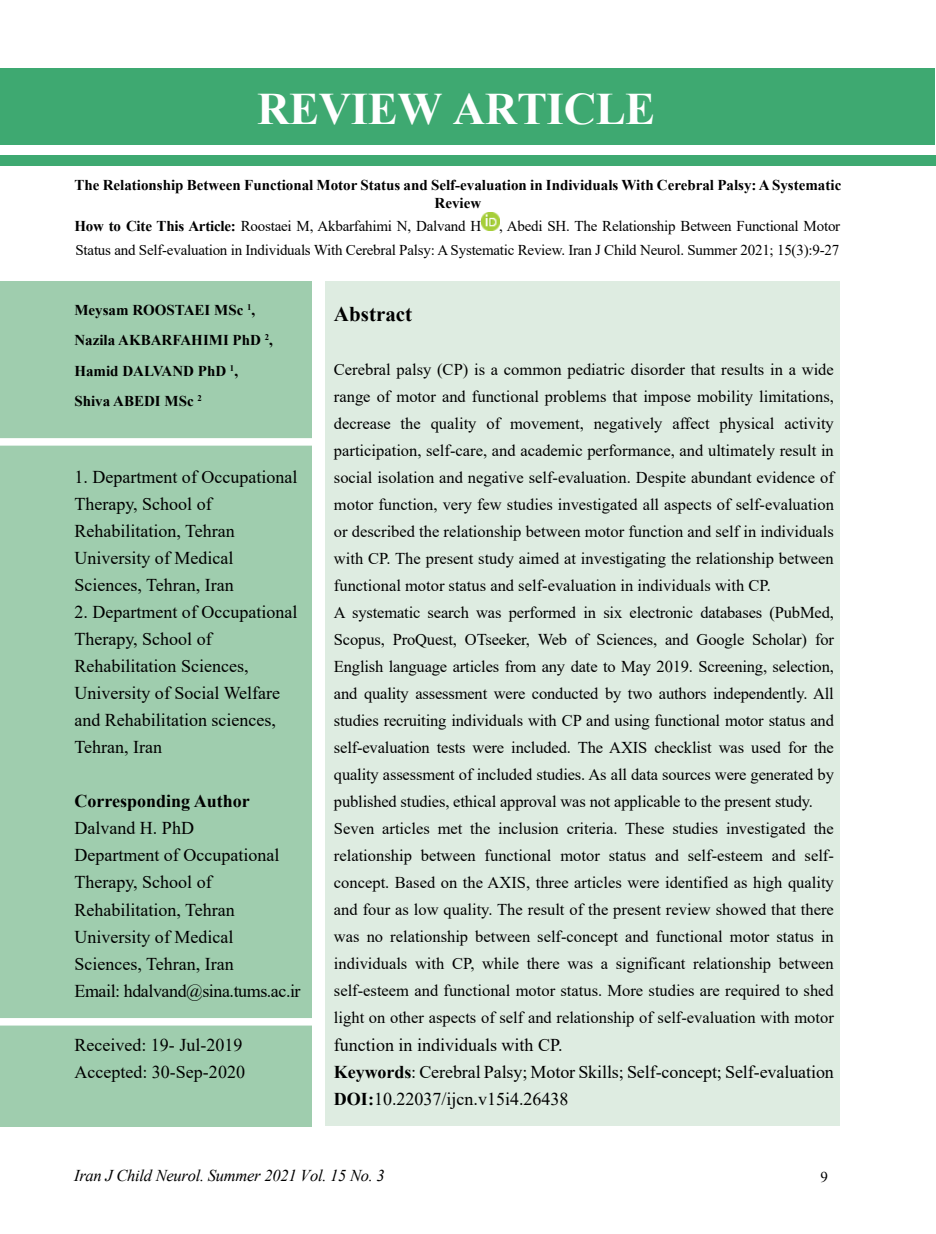
<style>
.page{position:relative;width:936px;height:1234px;background:#fff}
.page>*{position:absolute;margin:0;border:0;box-sizing:border-box;transform-origin:0 0}
.t1{font:700 45px "Times New Roman";letter-spacing:-.01em;color:#fff}
.t2{font:700 21px "Times New Roman";color:#000}
.t3{font:18px/27px "Times New Roman";color:#000}
.t4{font:700 18px "Times New Roman";color:#000}
.t5{font:16.5px/27px "Times New Roman";color:#000}
.t6{font:italic 16.5px "Times New Roman";letter-spacing:-.015em;color:#000}
.t7{font:15px/24px "Times New Roman";letter-spacing:-.015em;color:#000}
.t8{font:700 15px/30px "Times New Roman";color:#000;text-align:center}
.s1{font-weight:700}
</style>
<div class="page">
<div style="left:0;top:281px;width:312px;height:845px;background:#9fcdae"></div>
<div style="left:0;top:68px;width:935px;height:77px;background:#3ea971"></div>
<div style="left:1px;top:155px;width:934px;height:11px;background:#3ea971"></div>
<div style="left:0;top:438px;width:312px;height:7px;background:#fff"></div>
<div style="left:0;top:1017px;width:312px;height:8px;background:#fff"></div>
<div style="left:325px;top:281px;width:514px;height:844px;background:#deece1"></div>
<img style="left:481px;top:212px;width:18px;height:18px">
<h1 class="t1" style="left:257px;top:78px;width:399px">REVIEW ARTICLE</h1>
<p class="t8" style="left:74px;top:175px;width:768px;line-height:18px">The Relationship Between Functional Motor Status and Self-evaluation in Individuals With Cerebral Palsy: A Systematic<br>Review</p>
<p class="t7" style="left:74px;top:213px;width:767px"><span class="s1">How to Cite This Article:</span> Roostaei M, Akbarfahimi N, Dalvand H , Abedi SH. The Relationship Between Functional Motor<br>Status and Self-evaluation in Individuals With Cerebral Palsy: A Systematic Review. Iran J Child Neurol. Summer 2021; 15(3):9-27</p>
<p class="t8" style="left:74px;top:295px;width:200px;text-align:left">Meysam ROOSTAEI MSc <sup>1</sup>,<br>Nazila AKBARFAHIMI PhD <sup>2</sup>,<br>Hamid DALVAND PhD <sup>1</sup>,<br>Shiva ABEDI MSc <sup>2</sup></p>
<p class="t3" style="left:74px;top:463px;width:224px">1. Department of Occupational<br>Therapy, School of<br>Rehabilitation, Tehran<br>University of Medical<br>Sciences, Tehran, Iran</p>
<p class="t3" style="left:74px;top:598px;width:224px">2. Department of Occupational<br>Therapy, School of<br>Rehabilitation Sciences,<br>University of Social Welfare and Rehabilitation sciences,<br>Tehran, Iran</p>
<p class="t4" style="left:74px;top:788px;width:177px">Corresponding Author</p>
<p class="t3" style="left:74px;top:814px;width:228px">Dalvand H. PhD<br>Department of Occupational<br>Therapy, School of<br>Rehabilitation, Tehran<br>University of Medical<br>Sciences, Tehran, Iran<br>Email: hdalvand@sina.tums.ac.ir</p>
<p class="t3" style="left:74px;top:1030px;width:172px">Received: 19- Jul-2019<br>Accepted: 30-Sep-2020</p>
<p class="t2" style="left:334px;top:299px;width:80px">Abstract</p>
<p class="t5" style="left:334px;top:355px;width:501px">Cerebral palsy (CP) is a common pediatric disorder that results in a wide range of motor and functional problems that impose mobility limitations, decrease the quality of movement, negatively affect physical activity participation, self-care, and academic performance, and ultimately result in social isolation and negative self-evaluation. Despite abundant evidence of motor function, very few studies investigated all aspects of self-evaluation or described the relationship between motor function and self in individuals with CP. The present study aimed at investigating the relationship between functional motor status and self-evaluation in individuals with CP.<br>A systematic search was performed in six electronic databases (PubMed, Scopus, ProQuest, OTseeker, Web of Sciences, and Google Scholar) for English language articles from any date to May 2019. Screening, selection, and quality assessment were conducted by two authors independently. All studies recruiting individuals with CP and using functional motor status and self-evaluation tests were included. The AXIS checklist was used for the quality assessment of included studies. As all data sources were generated by published studies, ethical approval was not applicable to the present study.<br>Seven articles met the inclusion criteria. These studies investigated the relationship between functional motor status and self-esteem and self&shy;concept. Based on the AXIS, three articles were identified as high quality and four as low quality. The result of the present review showed that there was no relationship between self-concept and functional motor status in individuals with CP, while there was a significant relationship between self-esteem and functional motor status. More studies are required to shed light on other aspects of self and relationship of self-evaluation with motor</p>
<p class="t3" style="left:334px;top:1030px;width:501px">function in individuals with CP.<br><span class="s1">Keywords</span>: Cerebral Palsy; Motor Skills; Self-concept; Self-evaluation<br><span class="s1">DOI:</span>10.22037/ijcn.v15i4.26438</p>
<p class="t6" style="left:74px;top:1163px;width:312px">Iran J Child Neurol. Summer 2021 Vol. 15 No. 3</p>
<p class="t7" style="left:820px;top:1164px;width:9px">9</p>
</div>
